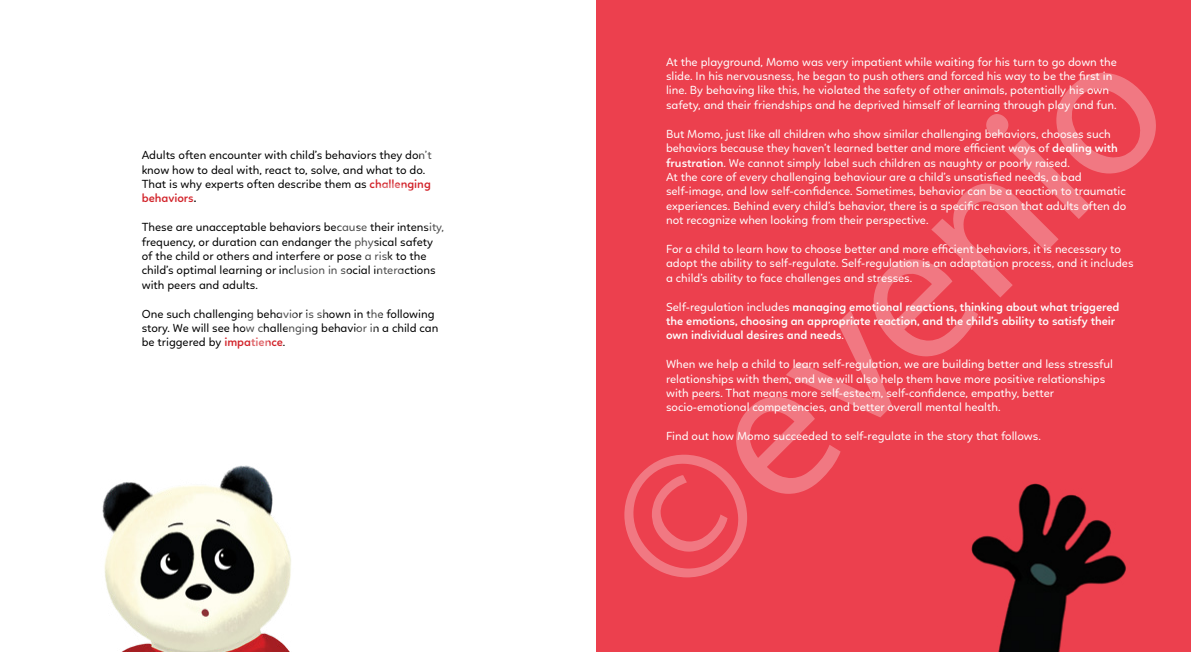
<style>
.page{position:relative;width:1191px;height:652px;background:#fff}
.page>*{position:absolute;margin:0;border:0;box-sizing:border-box;transform-origin:0 0}
.t1{font:200px/420.9px "Myriad Pro";color:#fff}
.t2{font:12px/14.4px "Linotte";color:#fff}
.t3{font:12px/14.4px "Linotte";color:#000}
.t4{font:600 12px/14.4px "Linotte";color:#fff}
.s1{font-weight:600}
.s2{font-weight:400}
.s3{font-weight:600;color:#d2232a}
</style>
<div class="page">
<div style="left:595px;top:0;width:596px;height:652px;background:#ec404e"></div>
<img style="left:971px;top:483px;width:155px;height:169px">
<img style="left:102px;top:465px;width:189px;height:187px">
<h1 class="t1" style="left:189px;top:116px;width:699px;text-indent:-421px;rotate:-45deg">©evenio ©evenio</h1>
<p class="t2" style="left:666px;top:54px;width:452px">At the playground, Momo was very impatient while waiting for his turn to go down the slide. In his nervousness, he began to push others and forced his way to be the first in line. By behaving like this, he violated the safety of other animals, potentially his own safety, and their friendships and he deprived himself of learning through play and fun.</p>
<p class="t2" style="left:666px;top:126px;width:462px">But Momo, just like all children who show similar challenging behaviors, chooses such behaviors because they haven’t learned better and more efficient ways of <span class="s1">dealing with frustration</span>. We cannot simply label such children as naughty or poorly raised.<br>At the core of every challenging behaviour are a child’s unsatisfied needs, a bad self-image, and low self-confidence. Sometimes, behavior can be a reaction to traumatic experiences. Behind every child’s behavior, there is a specific reason that adults often do not recognize when looking from their perspective.</p>
<p class="t2" style="left:666px;top:242px;width:469px">For a child to learn how to choose better and more efficient behaviors, it is necessary to adopt the ability to self-regulate. Self-regulation is an adaptation process, and it includes a child’s ability to face challenges and stresses.</p>
<p class="t4" style="left:666px;top:299px;width:455px"><span class="s2">Self-regulation includes</span> managing emotional reactions, thinking about what triggered the emotions, choosing an appropriate reaction, and the child’s ability to satisfy their own individual desires and needs<span class="s2">.</span></p>
<p class="t2" style="left:666px;top:357px;width:448px">When we help a child to learn self-regulation, we are building better and less stressful relationships with them, and we will also help them have more positive relationships with peers. That means more self-esteem, self-confidence, empathy, better socio-emotional competencies, and better overall mental health.</p>
<p class="t2" style="left:666px;top:429px;width:376px">Find out how Momo succeeded to self-regulate in the story that follows.</p>
<p class="t3" style="left:142px;top:148px;width:291px">Adults often encounter with child’s behaviors they don’t know how to deal with, react to, solve, and what to do.<br>That is why experts often describe them as <span class="s3">challenging behaviors</span><span class="s1">.</span></p>
<p class="t3" style="left:142px;top:220px;width:304px">These are unacceptable behaviors because their intensity, frequency, or duration can endanger the physical safety of the child or others and interfere or pose a risk to the child’s optimal learning or inclusion in social interactions with peers and adults.</p>
<p class="t3" style="left:142px;top:306px;width:298px">One such challenging behavior is shown in the following story. We will see how challenging behavior in a child can be triggered by <span class="s3">impatience</span>.</p>
</div>
